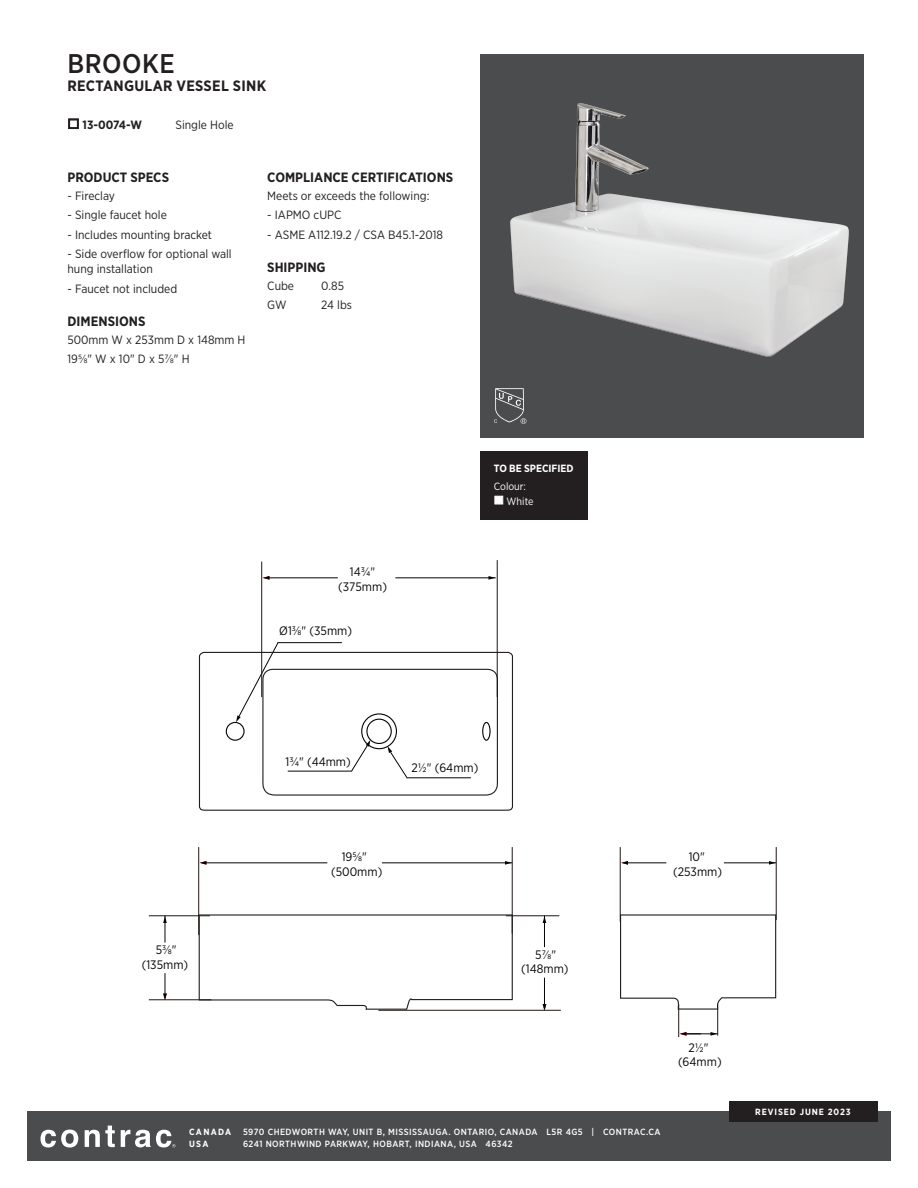
<style>
.page{position:relative;width:918px;height:1188px;background:#fff}
.page>*{position:absolute;margin:0;border:0;box-sizing:border-box;transform-origin:0 0}
.t1{font:500 27px "Gotham Narrow";letter-spacing:.02em;color:#231f20}
.t2{font:700 15px "Gotham Narrow";letter-spacing:.02em;color:#231f20}
.t3{font:700 13.5px "Gotham Narrow";color:#231f20}
.t4{font:12.3px/14.7px "Gotham Narrow";color:#040503;text-align:center}
.t5{font:12px/15px "Gotham Narrow";color:#231f20}
.t6{font:700 12px "Gotham Narrow";letter-spacing:-.01em;color:#231f20}
.t7{font:700 10.5px "Gotham Narrow";color:#fff}
.t8{font:10.5px "Gotham Narrow";color:#fff}
.t9{font:500 9px "Gotham Narrow";letter-spacing:.05em;color:#fff}
.t10{font:700 9px "Gotham Narrow";letter-spacing:.1em;color:#fff}
</style>
<div class="page">
<div style="left:481px;top:54px;width:383px;height:383px;background:#4b4c4d"></div>
<svg style="left:494px;top:388px;width:32px;height:36px"></svg>
<svg style="left:68px;top:118px;width:11px;height:11px"></svg>
<div style="left:481px;top:451px;width:107px;height:69px;background:#231f20"></div>
<div style="left:27px;top:1112px;width:864px;height:49px;background:#4b4c4d"></div>
<svg style="left:41px;top:1130px;width:37px;height:17px"></svg>
<svg style="left:85px;top:1126px;width:30px;height:21px"></svg>
<svg style="left:121px;top:1130px;width:55px;height:17px"></svg>
<div style="left:729px;top:1102px;width:149px;height:20px;background:#231f20"></div>
<img style="left:510px;top:103px;width:338px;height:253px">
<hr style="left:506px;top:916px;width:53px;height:1px;background:#211613">
<hr style="left:378px;top:1010px;width:183px;height:1px;background:#211613">
<svg style="left:543px;top:978px;width:3px;height:33px"></svg>
<hr style="left:544px;top:916px;width:1px;height:31px;background:#040503">
<svg style="left:543px;top:916px;width:3px;height:7px"></svg>
<hr style="left:149px;top:916px;width:61px;height:1px;background:#211613">
<hr style="left:149px;top:1000px;width:62px;height:1px;background:#211613">
<svg style="left:163px;top:973px;width:4px;height:27px"></svg>
<svg style="left:163px;top:916px;width:4px;height:27px"></svg>
<hr style="left:627px;top:863px;width:39px;height:1px;background:#040503">
<svg style="left:621px;top:861px;width:7px;height:4px"></svg>
<hr style="left:724px;top:863px;width:52px;height:1px;background:#040503">
<svg style="left:769px;top:861px;width:7px;height:4px"></svg>
<hr style="left:776px;top:847px;width:1px;height:73px;background:#211613">
<hr style="left:620px;top:847px;width:1px;height:75px;background:#211613">
<hr style="left:205px;top:863px;width:122px;height:1px;background:#040503">
<svg style="left:200px;top:861px;width:7px;height:4px"></svg>
<hr style="left:382px;top:863px;width:130px;height:1px;background:#040503">
<svg style="left:505px;top:861px;width:7px;height:4px"></svg>
<hr style="left:512px;top:847px;width:1px;height:87px;background:#211613">
<hr style="left:198px;top:847px;width:1px;height:88px;background:#211613">
<svg style="left:198px;top:651px;width:316px;height:160px"></svg>
<svg style="left:236px;top:642px;width:264px;height:154px"></svg>
<hr style="left:268px;top:578px;width:70px;height:1px;background:#040503">
<svg style="left:263px;top:576px;width:7px;height:4px"></svg>
<hr style="left:395px;top:578px;width:101px;height:1px;background:#040503">
<svg style="left:488px;top:576px;width:7px;height:4px"></svg>
<hr style="left:497px;top:560px;width:1px;height:137px;background:#211613">
<hr style="left:261px;top:562px;width:1px;height:135px;background:#211613">
<svg style="left:198px;top:914px;width:315px;height:97px"></svg>
<svg style="left:619px;top:914px;width:158px;height:96px"></svg>
<svg style="left:680px;top:1032px;width:21px;height:4px"></svg>
<hr style="left:686px;top:1034px;width:32px;height:1px;background:#040503">
<svg style="left:710px;top:1032px;width:7px;height:4px"></svg>
<hr style="left:717px;top:1005px;width:1px;height:31px;background:#211613">
<hr style="left:678px;top:1005px;width:1px;height:32px;background:#211613">
<h1 class="t1" style="left:68px;top:47px;width:109px">BROOKE</h1>
<p class="t2" style="left:68px;top:77px;width:200px">RECTANGULAR VESSEL SINK</p>
<p class="t6" style="left:68px;top:117px;width:76px">◻ 13-0074-W</p>
<p class="t5" style="left:176px;top:117px;width:60px">Single Hole</p>
<p class="t3" style="left:68px;top:168px;width:103px">PRODUCT SPECS</p>
<p class="t5" style="left:68px;top:188px;width:49px">- Fireclay</p>
<p class="t5" style="left:68px;top:207px;width:101px">- Single faucet hole</p>
<p class="t5" style="left:68px;top:227px;width:146px">- Includes mounting bracket</p>
<p class="t5" style="left:68px;top:246px;width:166px">- Side overflow for optional wall hung installation</p>
<p class="t5" style="left:68px;top:281px;width:111px">- Faucet not included</p>
<p class="t3" style="left:68px;top:312px;width:79px">DIMENSIONS</p>
<p class="t5" style="left:68px;top:329px;width:180px;line-height:19.5px">500mm W x 253mm D x 148mm H<br>19⅝" W x 10" D x 5⅞" H</p>
<p class="t3" style="left:267px;top:168px;width:188px">COMPLIANCE CERTIFICATIONS</p>
<p class="t5" style="left:267px;top:188px;width:164px">Meets or exceeds the following:</p>
<p class="t5" style="left:267px;top:207px;width:76px">- IAPMO cUPC</p>
<p class="t5" style="left:267px;top:227px;width:177px">- ASME A112.19.2 / CSA B45.1-2018</p>
<p class="t3" style="left:267px;top:258px;width:60px">SHIPPING</p>
<p class="t5" style="left:267px;top:278px;width:28px">Cube</p>
<p class="t5" style="left:321px;top:278px;width:24px">0.85</p>
<p class="t5" style="left:267px;top:297px;width:21px">GW</p>
<p class="t5" style="left:321px;top:297px;width:32px">24 lbs</p>
<p class="t4" style="left:338px;top:564px;width:50px">14¾" (375mm)</p>
<p class="t4" style="left:279px;top:624px;width:74px">Ø1⅜" (35mm)</p>
<p class="t7" style="left:494px;top:462px;width:81px">TO BE SPECIFIED</p>
<p class="t8" style="left:494px;top:480px;width:34px">Colour:</p>
<p class="t8" style="left:494px;top:495px;width:41px">■ White</p>
<p class="t4" style="left:286px;top:754px;width:67px">1¾" (44mm)</p>
<p class="t4" style="left:412px;top:760px;width:68px">2½" (64mm)</p>
<p class="t4" style="left:331px;top:849px;width:53px">19⅝" (500mm)</p>
<p class="t4" style="left:673px;top:849px;width:50px">10" (253mm)</p>
<p class="t4" style="left:142px;top:942px;width:48px">5⅜" (135mm)</p>
<p class="t4" style="left:521px;top:947px;width:49px">5⅞" (148mm)</p>
<p class="t4" style="left:678px;top:1040px;width:45px">2½" (64mm)</p>
<p class="t10" style="left:189px;top:1126px;width:44px">CANADA</p>
<p class="t9" style="left:243px;top:1126px;width:419px">5970 CHEDWORTH WAY, UNIT B, MISSISSAUGA. ONTARIO, CANADA L5R 4G5 | CONTRAC.CA</p>
<p class="t10" style="left:189px;top:1138px;width:21px">USA</p>
<p class="t9" style="left:243px;top:1138px;width:271px">6241 NORTHWIND PARKWAY, HOBART, INDIANA, USA 46342</p>
<p class="t10" style="left:755px;top:1106px;width:97px">REVISED JUNE 2023</p>
</div>
